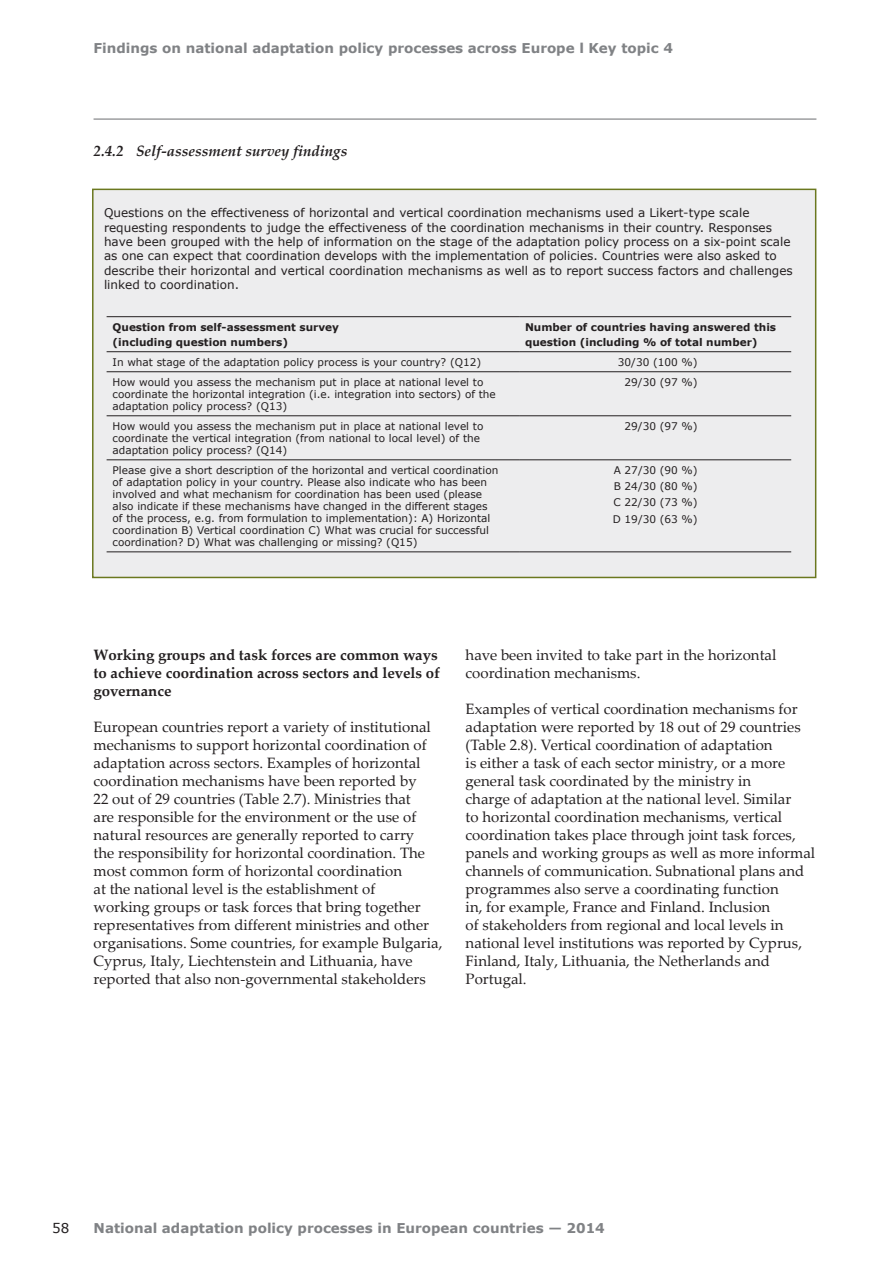
<style>
.page{position:relative;width:893px;height:1263px;background:#fff}
.page>*{position:absolute;margin:0;border:0;box-sizing:border-box;transform-origin:0 0}
.Body_Text{font:15px/18px "Palatino Linotype";color:#231f20}
.Heading_4{font:700 15px/18px "Palatino Linotype";color:#231f20}
.Heading_3{font:italic 700 15px "Palatino Linotype";color:#231f20}
.t1{font:700 13.5px "Verdana";color:#808285}
.t2{font:13.5px "Verdana";color:#231f20}
.Box_text{font:12px/14.4px "Verdana";color:#231f20}
.Table_body{font:10.5px/12px "Verdana";color:#231f20}
.Table_Head{font:700 10.5px/15px "Verdana";color:#231f20}
</style>
<div class="page">
<hr style="left:94px;top:119px;width:722px;height:1px;background:#6c6d70">
<div style="left:92px;top:189px;width:724px;height:389px;background:#ededee;border:2px solid #6b781f"></div>
<hr style="left:107px;top:351px;width:412px;height:1px;background:#231f20">
<hr style="left:519px;top:351px;width:272px;height:1px;background:#231f20">
<hr style="left:107px;top:316px;width:412px;height:1px;background:#231f20">
<hr style="left:519px;top:316px;width:272px;height:1px;background:#231f20">
<hr style="left:107px;top:371px;width:412px;height:1px;background:#231f20">
<hr style="left:519px;top:371px;width:272px;height:1px;background:#231f20">
<hr style="left:107px;top:415px;width:412px;height:1px;background:#231f20">
<hr style="left:519px;top:415px;width:272px;height:1px;background:#231f20">
<hr style="left:107px;top:460px;width:412px;height:1px;background:#231f20">
<hr style="left:519px;top:460px;width:272px;height:1px;background:#231f20">
<hr style="left:107px;top:551px;width:412px;height:1px;background:#231f20">
<hr style="left:519px;top:551px;width:272px;height:1px;background:#231f20">
<p class="t1" style="left:94px;top:39px;width:581px">Findings on national adaptation policy processes across Europe l Key topic 4</p>
<p class="Heading_3" style="left:94px;top:140px;width:255px">2.4.2 Self-assessment survey findings</p>
<p class="Box_text" style="left:104px;top:205px;width:690px">Questions on the effectiveness of horizontal and vertical coordination mechanisms used a Likert-type scale requesting respondents to judge the effectiveness of the coordination mechanisms in their country. Responses have been grouped with the help of information on the stage of the adaptation policy process on a six-point scale as one can expect that coordination develops with the implementation of policies. Countries were also asked to describe their horizontal and vertical coordination mechanisms as well as to report success factors and challenges linked to coordination.</p>
<p class="Table_Head" style="left:113px;top:319px;width:228px">Question from self-assessment survey</p>
<p class="Table_Head" style="left:113px;top:334px;width:177px">(including question numbers)</p>
<p class="Table_Head" style="left:525px;top:319px;width:253px">Number of countries having answered this question (including % of total number)</p>
<p class="Table_body" style="left:113px;top:356px;width:370px">In what stage of the adaptation policy process is your country? (Q12)</p>
<p class="Table_body" style="left:618px;top:356px;width:81px">30/30 (100 %)</p>
<p class="Table_body" style="left:113px;top:376px;width:385px">How would you assess the mechanism put in place at national level to coordinate the horizontal integration (i.e. integration into sectors) of the adaptation policy process? (Q13)</p>
<p class="Table_body" style="left:625px;top:376px;width:75px">29/30 (97 %)</p>
<p class="Table_body" style="left:113px;top:420px;width:372px">How would you assess the mechanism put in place at national level to coordinate the vertical integration (from national to local level) of the adaptation policy process? (Q14)</p>
<p class="Table_body" style="left:625px;top:420px;width:75px">29/30 (97 %)</p>
<p class="Table_body" style="left:113px;top:464px;width:387px">Please give a short description of the horizontal and vertical coordination of adaptation policy in your country. Please also indicate who has been involved and what mechanism for coordination has been used (please also indicate if these mechanisms have changed in the different stages of the process, e.g. from formulation to implementation): A) Horizontal coordination B) Vertical coordination C) What was crucial for successful coordination? D) What was challenging or missing? (Q15)</p>
<p class="Table_body" style="left:614px;top:464px;width:85px">A 27/30 (90 %)</p>
<p class="Table_body" style="left:614px;top:480px;width:85px">B 24/30 (80 %)</p>
<p class="Table_body" style="left:614px;top:496px;width:86px">C 22/30 (73 %)</p>
<p class="Table_body" style="left:613px;top:513px;width:86px">D 19/30 (63 %)</p>
<p class="Heading_4" style="left:94px;top:645px;width:348px">Working groups and task forces are common ways to achieve coordination across sectors and levels of governance</p>
<p class="Body_Text" style="left:94px;top:717px;width:350px">European countries report a variety of institutional mechanisms to support horizontal coordination of adaptation across sectors. Examples of horizontal coordination mechanisms have been reported by<br>22 out of 29 countries (Table 2.7). Ministries that<br>are responsible for the environment or the use of natural resources are generally reported to carry<br>the responsibility for horizontal coordination. The most common form of horizontal coordination<br>at the national level is the establishment of<br>working groups or task forces that bring together representatives from different ministries and other organisations. Some countries, for example Bulgaria, Cyprus, Italy, Liechtenstein and Lithuania, have reported that also non-governmental stakeholders</p>
<p class="Body_Text" style="left:466px;top:645px;width:312px">have been invited to take part in the horizontal coordination mechanisms.</p>
<p class="Body_Text" style="left:466px;top:699px;width:351px">Examples of vertical coordination mechanisms for adaptation were reported by 18 out of 29 countries (Table 2.8). Vertical coordination of adaptation<br>is either a task of each sector ministry, or a more general task coordinated by the ministry in<br>charge of adaptation at the national level. Similar<br>to horizontal coordination mechanisms, vertical coordination takes place through joint task forces, panels and working groups as well as more informal channels of communication. Subnational plans and programmes also serve a coordinating function<br>in, for example, France and Finland. Inclusion<br>of stakeholders from regional and local levels in national level institutions was reported by Cyprus, Finland, Italy, Lithuania, the Netherlands and Portugal.</p>
<p class="t2" style="left:52px;top:1219px;width:19px">58</p>
<p class="t1" style="left:94px;top:1219px;width:513px">National adaptation policy processes in European countries — 2014</p>
</div>
